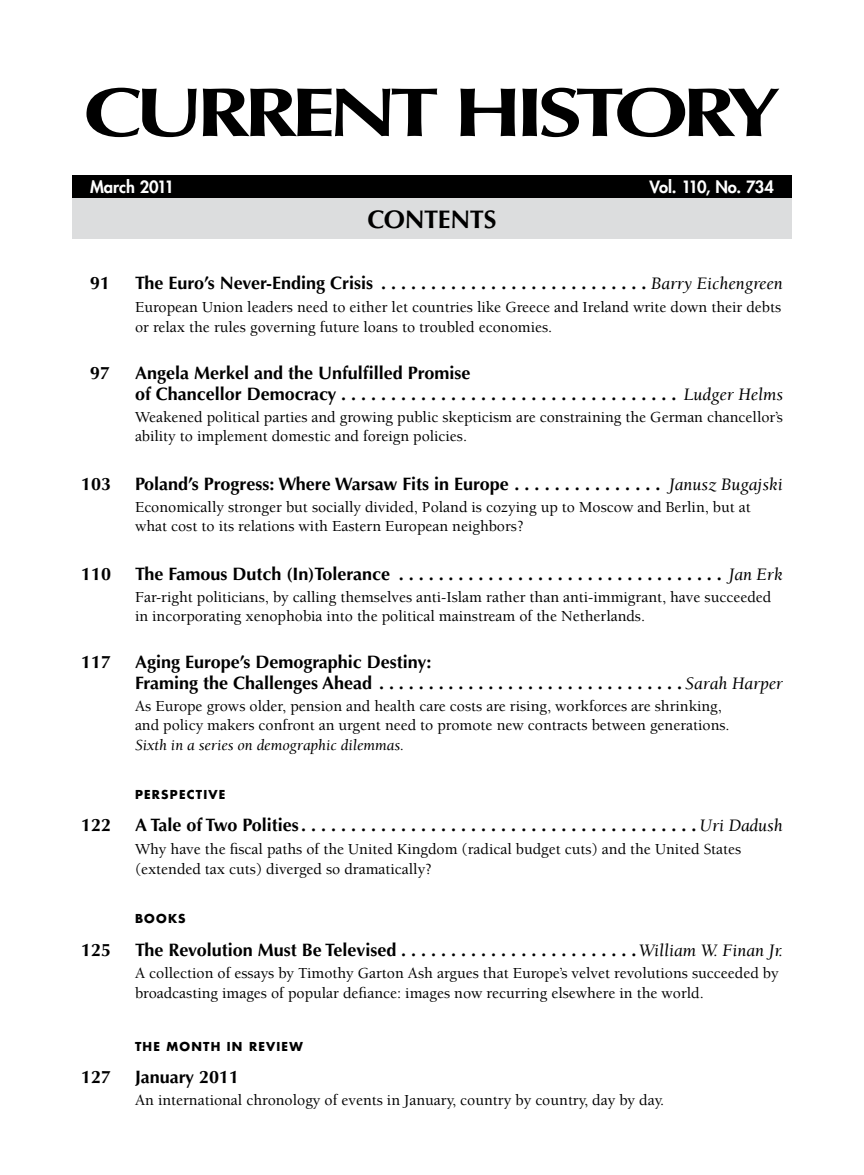
<style>
.page{position:relative;width:864px;height:1175px;background:#fff}
.page>*{position:absolute;margin:0;border:0;box-sizing:border-box;transform-origin:0 0}
.t1{font:700 69px "Optima";letter-spacing:.015em;color:#000;scale:1.29 1}
.t2{font:700 25.5px "Optima";letter-spacing:-.015em;color:#000}
.t3{font:700 18px/20.9px "Optima";color:#000}
.t4{font:800 16.5px "Futura";letter-spacing:-.04em;color:#fff}
.t5{font:800 16.5px "Futura";letter-spacing:-.01em;color:#fff}
.t6{font:500 15.75px/19.4px "Berkeley";color:#000}
.t7{font:italic 15.75px "Berkeley";color:#000}
.t8{font:700 12px "Futura";letter-spacing:.1em;color:#000}
.s1{font-family:"Berkeley";font-weight:400;font-style:italic}
</style>
<div class="page">
<div style="left:72px;top:198px;width:720px;height:40px;background:#dcddde"></div>
<div style="left:72px;top:176px;width:720px;height:22px;background:#000"></div>
<h1 class="t1" style="left:83px;top:72px;width:542px">Current History</h1>
<p class="t5" style="left:90px;top:176px;width:85px">March 2011</p>
<p class="t4" style="left:650px;top:176px;width:126px">Vol. 110, No. 734</p>
<h2 class="t2" style="left:368px;top:204px;width:130px">contents</h2>
<p class="t3" style="left:90px;top:273px;width:22px">91</p>
<p class="t3" style="left:135px;top:273px;width:649px">The Euro’s Never-Ending Crisis . . . . . . . . . . . . . . . . . . . . . . . . . . <span class="s1">Barry Eichengreen</span></p>
<p class="t6" style="left:135px;top:297px;width:648px;line-height:20.2px">European Union leaders need to either let countries like Greece and Ireland write down their debts or relax the rules governing future loans to troubled economies.</p>
<p class="t3" style="left:90px;top:363px;width:22px">97</p>
<p class="t3" style="left:135px;top:363px;width:649px">Angela Merkel and the U nfulfilled Promise<br>of Chancellor Democracy .. ................................ <span class="s1">Ludger Helms</span></p>
<p class="t6" style="left:135px;top:407px;width:650px">Weakened political parties and growing public skepticism are constraining the German chancellor’s ability to implement domestic and foreign policies.</p>
<p class="t3" style="left:81px;top:474px;width:32px">103</p>
<p class="t3" style="left:135px;top:474px;width:649px">Poland’s Progress: Where Warsaw Fits in Europe . . . . . . . . . . . . . . . <span class="s1">Janusz Bugajski</span></p>
<p class="t6" style="left:135px;top:497px;width:617px">Economically stronger but socially divided, Poland is cozying up to Moscow and Berlin, but at what cost to its relations with Eastern European neighbors?</p>
<p class="t3" style="left:81px;top:563px;width:703px">110 The Famous Dutch (In)Tolerance .. ............................... <span class="s1">Jan Erk</span></p>
<p class="t6" style="left:135px;top:587px;width:638px">Far-right politicians, by calling themselves anti-Islam rather than anti-immigrant, have succeeded in incorporating xenophobia into the political mainstream of the Netherlands.</p>
<p class="t3" style="left:81px;top:652px;width:32px">117</p>
<p class="t3" style="left:135px;top:652px;width:649px">Aging Europe’s Demographic Destiny:<br>Framing the Challenges Ahead . . . . . . . . . . . . . . . . . . . . . . . . . . . . . . <span class="s1">Sarah Harper</span></p>
<p class="t6" style="left:135px;top:696px;width:596px">As Europe grows older, pension and health care costs are rising, workforces are shrinking, and policy makers confront an urgent need to promote new contracts between generations.</p>
<p class="t7" style="left:135px;top:736px;width:271px">Sixth in a series on demographic dilemmas.</p>
<p class="t8" style="left:135px;top:786px;width:92px">PERSPECTIVE</p>
<p class="t3" style="left:81px;top:815px;width:32px">122</p>
<p class="t3" style="left:135px;top:815px;width:649px">A Tale of Two Polities .. ..................................... <span class="s1">Uri Dadush</span></p>
<p class="t6" style="left:135px;top:839px;width:608px;line-height:20.2px">Why have the fiscal paths of the United Kingdom (radical budget cuts) and the United States (extended tax cuts) diverged so dramatically?</p>
<p class="t8" style="left:135px;top:910px;width:51px">BOOKS</p>
<p class="t3" style="left:81px;top:939px;width:703px">125 The Revolution Must Be Televised . . . . . . . . . . . . . . . . . . . . . . . <span class="s1">William W. Finan Jr.</span></p>
<p class="t6" style="left:135px;top:963px;width:645px;line-height:20.2px">A collection of essays by Timothy Garton Ash argues that Europe’s velvet revolutions succeeded by broadcasting images of popular defiance: images now recurring elsewhere in the world.</p>
<p class="t8" style="left:135px;top:1037px;width:169px">THE MONTH IN REVIEW</p>
<p class="t3" style="left:81px;top:1066px;width:32px">127</p>
<p class="t3" style="left:135px;top:1066px;width:106px">January 2011</p>
<p class="t6" style="left:135px;top:1090px;width:531px">An international chronology of events in January, country by country, day by day.</p>
</div>
